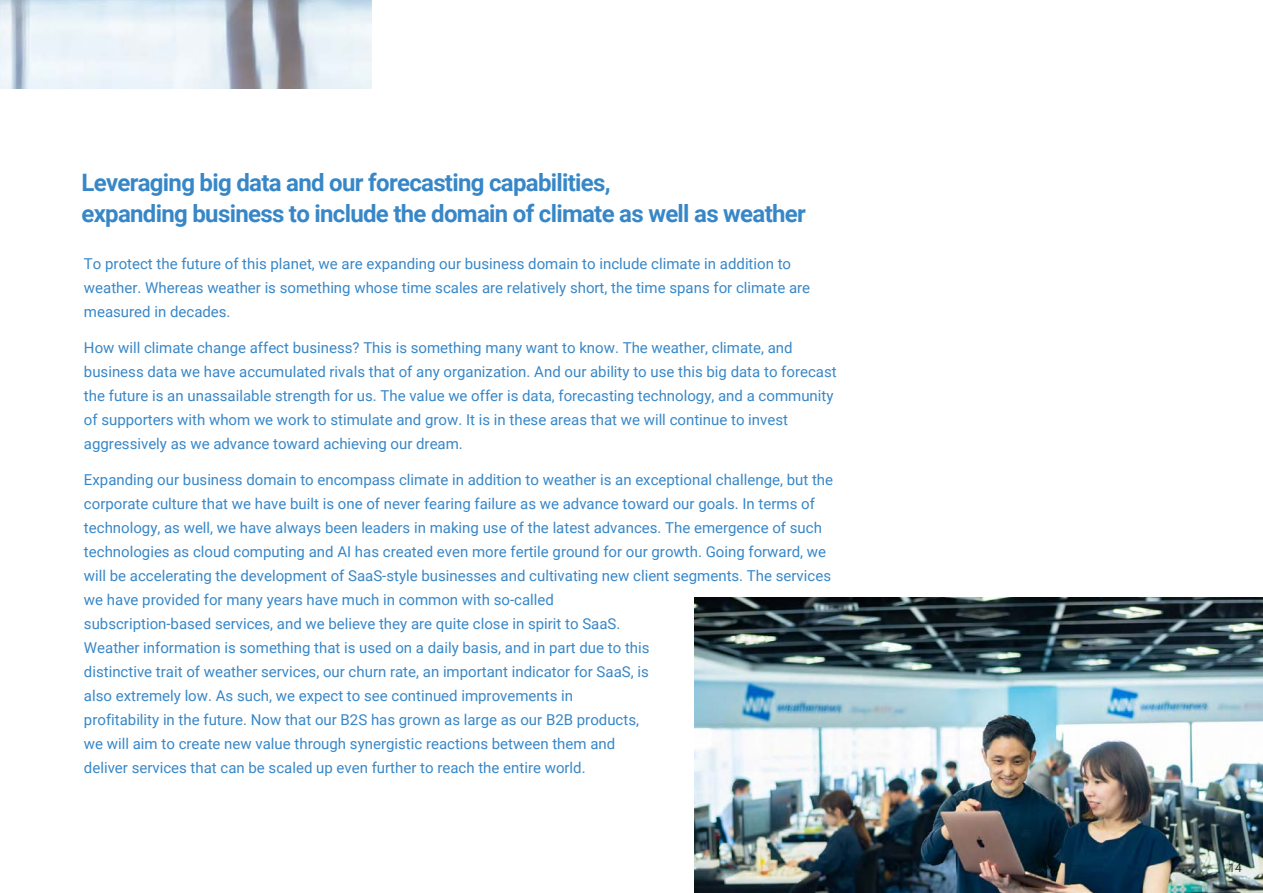
<style>
.page{position:relative;width:1263px;height:893px;background:#fff}
.page>*{position:absolute;margin:0;border:0;box-sizing:border-box;transform-origin:0 0}
.t1{font:700 24px/31.5px "Roboto";letter-spacing:-.03em;color:#3787c8}
.t2{font:15px/24px "Roboto";color:#3787c8}
.t3{font:300 12px "Roboto";color:#000}
</style>
<div class="page">
<img style="left:0;top:0;width:371px;height:89px">
<img style="left:694px;top:598px;width:569px;height:295px">
<p class="t1" style="left:81px;top:166px;width:726px">Leveraging big data and our forecasting capabilities,<br>expanding business to include the domain of climate as well as weather</p>
<p class="t2" style="left:84px;top:251px;width:728px">To protect the future of this planet, we are expanding our business domain to include climate in addition to weather. Whereas weather is something whose time scales are relatively short, the time spans for climate are measured in decades.</p>
<p class="t2" style="left:84px;top:335px;width:754px">How will climate change affect business? This is something many want to know. The weather, climate, and business data we have accumulated rivals that of any organization. And our ability to use this big data to forecast the future is an unassailable strength for us. The value we offer is data, forecasting technology, and a community of supporters with whom we work to stimulate and grow. It is in these areas that we will continue to invest aggressively as we advance toward achieving our dream.</p>
<p class="t2" style="left:84px;top:467px;width:751px">Expanding our business domain to encompass climate in addition to weather is an exceptional challenge, but the corporate culture that we have built is one of never fearing failure as we advance toward our goals. In terms of technology, as well, we have always been leaders in making use of the latest advances. The emergence of such technologies as cloud computing and AI has created even more fertile ground for our growth. Going forward, we will be accelerating the development of SaaS-style businesses and cultivating new client segments. The services we have provided for many years have much in common with so-called<br>subscription-based services, and we believe they are quite close in spirit to SaaS.<br>Weather information is something that is used on a daily basis, and in part due to this<br>distinctive trait of weather services, our churn rate, an important indicator for SaaS, is<br>also extremely low. As such, we expect to see continued improvements in<br>profitability in the future. Now that our B2S has grown as large as our B2B products,<br>we will aim to create new value through synergistic reactions between them and<br>deliver services that can be scaled up even further to reach the entire world.</p>
<p class="t3" style="left:1228px;top:859px;width:15px">14</p>
</div>
